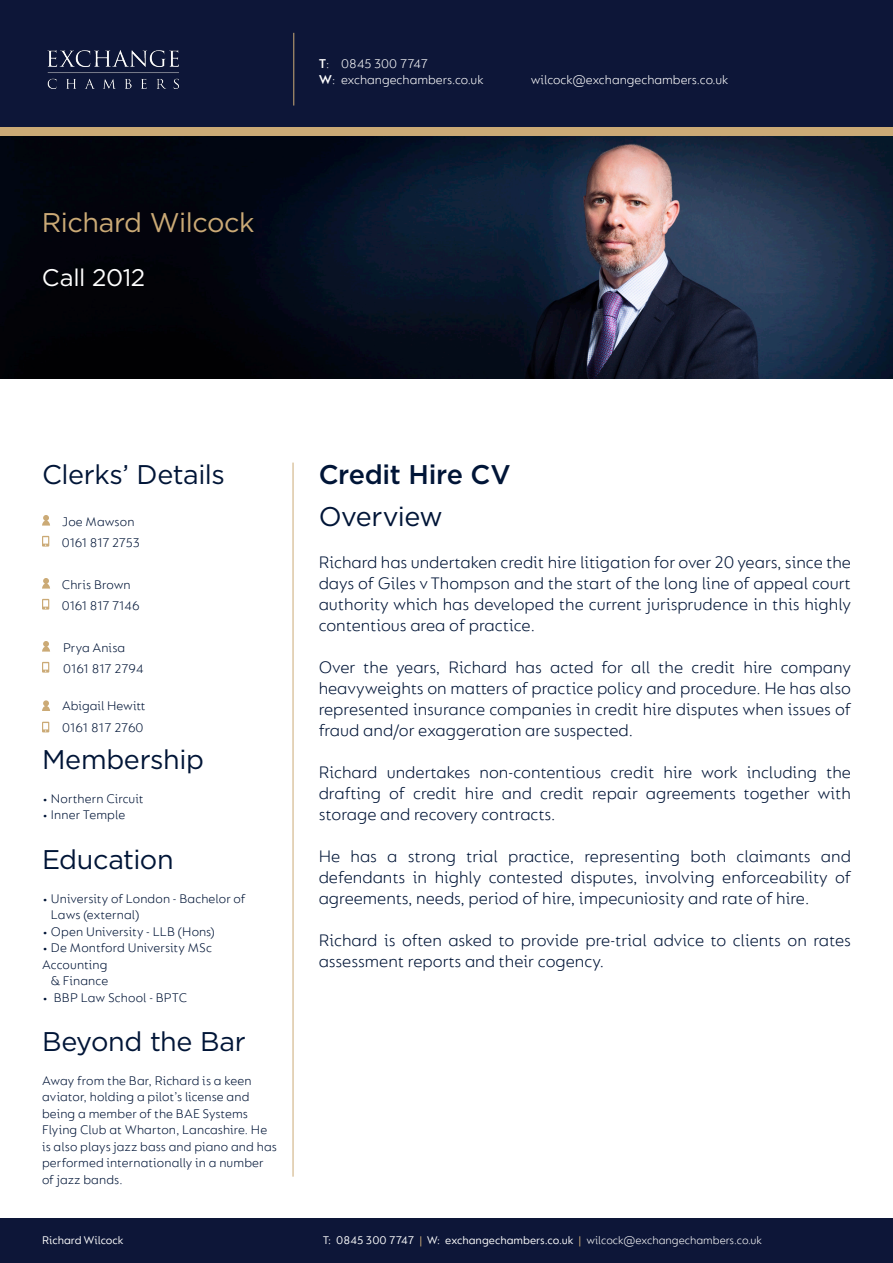
<style>
.page{position:relative;width:893px;height:1263px;background:#fff}
.page>*{position:absolute;margin:0;border:0;box-sizing:border-box;transform-origin:0 0}
.t1{font:27px "Gotham";letter-spacing:-.015em;color:#001537}
.t2{font:27px "Gotham";letter-spacing:-.02em;color:#cbaa76}
.t3{font:500 27px "Gotham";letter-spacing:-.015em;color:#001537}
.t4{font:24px "Gotham";letter-spacing:-.015em;color:#fff}
.t5{font:300 18px/21px "FS Lucas";color:#001537;text-align:justify}
.t6{font:300 13.5px/16.5px "FS Lucas";letter-spacing:.005em;color:#001537}
.t7{font:300 13.5px/16.2px "FS Lucas";color:#fff}
.t8{font:300 13.5px "FS Lucas";letter-spacing:-.015em;color:#001537}
.t9{font:12px "FS Lucas";color:#fff}
.s1{font-weight:600}
.s2{color:#cbaa76}
.s3{font-weight:300}
</style>
<div class="page">
<div style="left:0;top:64px;width:893px;height:72px;background:#cbaa76"></div>
<div style="left:0;top:0;width:893px;height:127px;background:#0d1638"></div>
<div style="left:0;top:1219px;width:893px;height:44px;background:#0d1638"></div>
<img style="left:47px;top:50px;width:132px;height:39px">
<hr style="left:293px;top:33px;width:1px;height:73px;background:#cbaa76">
<hr style="left:293px;top:463px;width:1px;height:714px;background:#cbaa76">
<img style="left:0;top:136px;width:893px;height:242px">
<svg style="left:42px;top:536px;width:7px;height:11px"></svg>
<svg style="left:42px;top:599px;width:7px;height:11px"></svg>
<svg style="left:42px;top:515px;width:8px;height:11px"></svg>
<svg style="left:42px;top:578px;width:8px;height:11px"></svg>
<svg style="left:42px;top:662px;width:7px;height:11px"></svg>
<svg style="left:42px;top:641px;width:8px;height:11px"></svg>
<svg style="left:42px;top:700px;width:8px;height:11px"></svg>
<svg style="left:42px;top:722px;width:7px;height:10px"></svg>
<p class="t2" style="left:42px;top:205px;width:214px">Richard Wilcock</p>
<p class="t4" style="left:42px;top:262px;width:105px">Call 2012</p>
<p class="t7" style="left:319px;top:55px;width:166px"><span class="s1">T</span>: 0845 300 7747<br><span class="s1">W</span>: exchangechambers.co.uk</p>
<p class="t7" style="left:531px;top:71px;width:199px">wilcock@exchangechambers.co.uk</p>
<p class="t1" style="left:42px;top:457px;width:184px">Clerks’ Details</p>
<p class="t6" style="left:62px;top:510px;width:79px;line-height:21px">Joe Mawson<br>0161 817 2753</p>
<p class="t6" style="left:62px;top:576px;width:70px">Chris Brown</p>
<p class="t8" style="left:62px;top:597px;width:79px">0161 817 7146</p>
<p class="t6" style="left:63px;top:639px;width:64px">Prya Anisa</p>
<p class="t6" style="left:63px;top:660px;width:82px">0161 817 2794</p>
<p class="t6" style="left:62px;top:697px;width:85px">Abigail Hewitt</p>
<p class="t6" style="left:62px;top:719px;width:83px">0161 817 2760</p>
<p class="t1" style="left:42px;top:742px;width:163px">Membership</p>
<p class="t6" style="left:42px;top:790px;width:103px">• Northern Circuit</p>
<p class="t6" style="left:42px;top:806px;width:85px">• Inner Temple</p>
<p class="t1" style="left:42px;top:842px;width:133px">Education</p>
<p class="t6" style="left:51px;top:890px;width:196px;text-indent:-9px">• University of London - Bachelor of<br>Laws (external)</p>
<p class="t6" style="left:42px;top:923px;width:174px">• Open University - LLB (Hons)</p>
<p class="t6" style="left:42px;top:939px;width:172px">• De Montford University MSc</p>
<p class="t6" style="left:42px;top:956px;width:67px">Accounting</p>
<p class="t6" style="left:51px;top:972px;width:59px">&amp; Finance</p>
<p class="t6" style="left:42px;top:989px;width:147px">• BBP Law School - BPTC</p>
<p class="t1" style="left:42px;top:1024px;width:205px">Beyond the Bar</p>
<p class="t6" style="left:42px;top:1072px;width:236px">Away from the Bar, Richard is a keen aviator, holding a pilot’s license and being a member of the BAE Systems Flying Club at Wharton, Lancashire. He is also plays jazz bass and piano and has performed internationally in a number of jazz bands.</p>
<p class="t9" style="left:42px;top:1233px;width:83px">Richard Wilcock</p>
<p class="t3" style="left:319px;top:456px;width:193px">Credit Hire CV</p>
<p class="t1" style="left:319px;top:499px;width:126px">Overview</p>
<p class="t5" style="left:319px;top:551px;width:534px">Richard has undertaken credit hire litigation for over 20 years, since the days of Giles v Thompson and the start of the long line of appeal court authority which has developed the current jurisprudence in this highly contentious area of practice.</p>
<p class="t5" style="left:319px;top:656px;width:534px">Over the years, Richard has acted for all the credit hire company heavyweights on matters of practice policy and procedure. He has also represented insurance companies in credit hire disputes when issues of fraud and/or exaggeration are suspected.</p>
<p class="t5" style="left:319px;top:761px;width:534px">Richard undertakes non-contentious credit hire work including the drafting of credit hire and credit repair agreements together with storage and recovery contracts.</p>
<p class="t5" style="left:319px;top:845px;width:534px">He has a strong trial practice, representing both claimants and defendants in highly contested disputes, involving enforceability of agreements, needs, period of hire, impecuniosity and rate of hire.</p>
<p class="t5" style="left:319px;top:929px;width:534px">Richard is often asked to provide pre-trial advice to clients on rates assessment reports and their cogency.</p>
<p class="t9" style="left:323px;top:1233px;width:441px">T: 0845 300 7747 <span class="s2">|</span> W: exchangechambers.co.uk <span class="s2">|</span> <span class="s3">wilcock@exchangechambers.co.uk</span></p>
</div>
